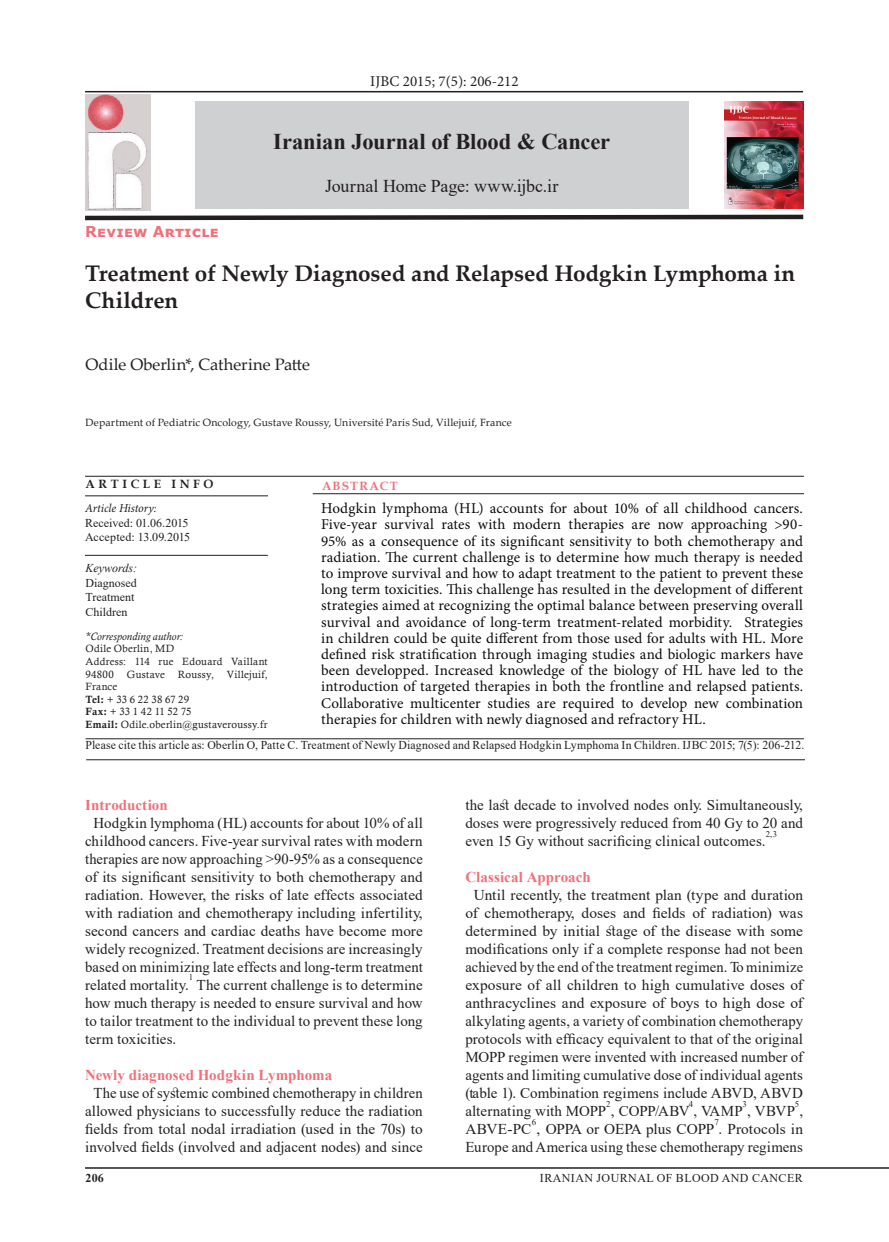
<style>
.page{position:relative;width:889px;height:1242px;background:#fff}
.page>*{position:absolute;margin:0;border:0;box-sizing:border-box;transform-origin:0 0}
.t1{font:700 22.5px/27px "Palatino Linotype";letter-spacing:-.005em;color:#231f20}
.t2{font:700 22.5px "Times New Roman";letter-spacing:-.005em;color:#231f20}
.t3{font:18px "Times New Roman";letter-spacing:-.005em;color:#231f20}
.t4{font:16.5px "Palatino Linotype";color:#231f20}
.t5{font:15px/18px "Times New Roman";letter-spacing:.005em;color:#231f20;text-align:justify}
.t6{font:15px/16.2px "Minion Pro";letter-spacing:.005em;color:#0b0c0b;text-align:justify}
.t7{font:700 15px "Times New Roman";letter-spacing:.005em;color:#f17079}
.t8{font:15px "Minion Pro";color:#231f20}
.t9{font:700 15px "Verdana";letter-spacing:.015em;color:#f17079}
.t10{font:12px/14.4px "Times New Roman";letter-spacing:.01em;color:#231f20}
.t11{font:12px "Times New Roman";letter-spacing:.035em;color:#231f20}
.t12{font:italic 12px "Minion Pro";letter-spacing:-.01em;color:#231f20}
.t13{font:700 12px "Book Antiqua";letter-spacing:.3em;color:#231f20}
.t14{font:italic 12px "Times New Roman";color:#231f20}
.t15{font:700 12px "Book Antiqua";letter-spacing:.1em;color:#f17079}
.t16{font:700 12px "Times New Roman";color:#231f20}
.t17{font:italic 10.95px "Calisto";letter-spacing:.015em;color:#231f20;scale:.96 1}
.t18{font:10.5px/12.6px "Calisto";letter-spacing:.025em;color:#231f20}
.t19{font:10.5px "Palatino Linotype";letter-spacing:.015em;color:#231f20}
.t20{font:8.7px "Times New Roman";color:#231f20}
.s1{font-family:"Calis MT Bol"}
</style>
<div class="page">
<hr style="left:85px;top:1167px;width:804px;height:1px;background:#231f20">
<hr style="left:85px;top:476px;width:719px;height:1px;background:#231f20">
<hr style="left:85px;top:495px;width:183px;height:1px;background:#231f20">
<hr style="left:85px;top:555px;width:183px;height:1px;background:#231f20">
<hr style="left:313px;top:493px;width:491px;height:1px;background:#231f20">
<hr style="left:86px;top:738px;width:718px;height:1px;background:#231f20">
<div style="left:195px;top:101px;width:493px;height:107px;background:#cfd0d2"></div>
<svg style="left:85px;top:214px;width:719px;height:7px"></svg>
<hr style="left:85px;top:91px;width:718px;height:1px;background:#231f20">
<img style="left:85px;top:95px;width:66px;height:115px">
<img style="left:724px;top:101px;width:79px;height:108px">
<hr style="left:86px;top:759px;width:719px;height:1px;background:#231f20">
<p class="t8" style="left:370px;top:71px;width:150px">IJBC 2015; 7(5): 206-212</p>
<p class="t9" style="left:85px;top:221px;width:135px">Review Article</p>
<h1 class="t2" style="left:273px;top:126px;width:338px">Iranian Journal of Blood &amp; Cancer</h1>
<p class="t3" style="left:325px;top:173px;width:235px">Journal Home Page: www.ijbc.ir</p>
<h1 class="t1" style="left:85px;top:259px;width:712px">Treatment of Newly Diagnosed and Relapsed Hodgkin Lymphoma in<br>Children</h1>
<p class="t4" style="left:86px;top:353px;width:226px">Odile Oberlin*, Catherine Patte</p>
<p class="t19" style="left:86px;top:415px;width:427px">Department of Pediatric Oncology, Gustave Roussy, Université Paris Sud, Villejuif, France</p>
<p class="t13" style="left:86px;top:476px;width:129px">ARTICLE INFO</p>
<p class="t12" style="left:85px;top:500px;width:73px">Article History:</p>
<p class="t10" style="left:85px;top:515px;width:107px">Received: 01.06.2015<br>Accepted: 13.09.2015</p>
<p class="t14" style="left:86px;top:560px;width:53px">Keywords:</p>
<p class="t10" style="left:86px;top:575px;width:53px">Diagnosed<br>Treatment<br>Children</p>
<p class="t17" style="left:86px;top:630px;width:103px">*Corresponding author:</p>
<p class="t18" style="left:86px;top:642px;width:184px">Odile Oberlin, MD<br>Address: 114 rue Edouard Vaillant<br>94800 Gustave Roussy, Villejuif,<br>France<br><span class="s1">Tel:</span> + 33 6 22 38 67 29<br><span class="s1">Fax:</span> + 33 1 42 11 52 75<br><span class="s1">Email:</span> Odile.oberlin@gustaveroussy.fr</p>
<p class="t15" style="left:322px;top:478px;width:77px">ABSTRACT</p>
<p class="t6" style="left:321px;top:500px;width:483px">Hodgkin lymphoma (HL) accounts for about 10% of all childhood cancers.<br>Five-year survival rates with modern therapies are now approaching &gt;90- 95% as a consequence of its significant sensitivity to both chemotherapy and radiation. The current challenge is to determine how much therapy is needed to improve survival and how to adapt treatment to the patient to prevent these long term toxicities. This challenge has resulted in the development of different strategies aimed at recognizing the optimal balance between preserving overall survival and avoidance of long-term treatment-related morbidity. Strategies in children could be quite different from those used for adults with HL. More defined risk stratification through imaging studies and biologic markers have been developped. Increased knowledge of the biology of HL have led to the introduction of targeted therapies in both the frontline and relapsed patients.<br>Collaborative multicenter studies are required to develop new combination therapies for children with newly diagnosed and refractory HL.</p>
<p class="t10" style="left:86px;top:737px;width:720px">Please cite this article as: Oberlin O, Patte C. Treatment of Newly Diagnosed and Relapsed Hodgkin Lymphoma In Children. IJBC 2015; 7(5): 206-212.</p>
<p class="t7" style="left:85px;top:794px;width:84px">Introduction</p>
<p class="t5" style="left:85px;top:813px;width:339px;text-indent:9px">Hodgkin lymphoma (HL) accounts for about 10% of all childhood cancers. Five-year survival rates with modern therapies are now approaching &gt;90-95% as a consequence of its significant sensitivity to both chemotherapy and radiation. However, the risks of late effects associated with radiation and chemotherapy including infertility, second cancers and cardiac deaths have become more widely recognized. Treatment decisions are increasingly based on minimizing late effects and long-term treatment related mortality.</p>
<p class="t20" style="left:189px;top:971px;width:6px">1</p>
<p class="t5" style="left:85px;top:975px;width:339px;text-indent:111px">The current challenge is to determine how much therapy is needed to ensure survival and how to tailor treatment to the individual to prevent these long term toxicities.</p>
<p class="t7" style="left:85px;top:1064px;width:249px">Newly diagnosed Hodgkin Lymphoma</p>
<p class="t5" style="left:85px;top:1083px;width:339px;text-align:center">The use of systemic combined chemotherapy in children allowed physicians to successfully reduce the radiation fields from total nodal irradiation (used in the 70s) to involved fields (involved and adjacent nodes) and since</p>
<p class="t5" style="left:465px;top:795px;width:339px">the last decade to involved nodes only. Simultaneously, doses were progressively reduced from 40 Gy to 20 and even 15 Gy without sacrificing clinical outcomes.</p>
<p class="t20" style="left:765px;top:827px;width:13px">2,3</p>
<p class="t7" style="left:465px;top:866px;width:127px">Classical Approach</p>
<p class="t5" style="left:465px;top:885px;width:339px;text-align:center">Until recently, the treatment plan (type and duration of chemotherapy, doses and fields of radiation) was determined by initial stage of the disease with some modifications only if a complete response had not been achieved by the end of the treatment regimen. To minimize exposure of all children to high cumulative doses of anthracyclines and exposure of boys to high dose of alkylating agents, a variety of combination chemotherapy protocols with efficacy equivalent to that of the original MOPP regimen were invented with increased number of agents and limiting cumulative dose of individual agents (table 1). Combination regimens include ABVD, ABVD alternating with MOPP , COPP/ABV , VAMP , VBVP ,</p>
<p class="t20" style="left:606px;top:1097px;width:6px">2</p>
<p class="t20" style="left:688px;top:1097px;width:6px">4</p>
<p class="t20" style="left:742px;top:1097px;width:6px">3</p>
<p class="t20" style="left:794px;top:1097px;width:6px">5</p>
<p class="t5" style="left:465px;top:1119px;width:339px">ABVE-PC , OPPA or OEPA plus COPP . Protocols in</p>
<p class="t20" style="left:532px;top:1115px;width:6px">6</p>
<p class="t20" style="left:714px;top:1115px;width:6px">7</p>
<p class="t5" style="left:465px;top:1137px;width:339px">Europe and America using these chemotherapy regimens</p>
<p class="t16" style="left:86px;top:1169px;width:20px">206</p>
<p class="t11" style="left:540px;top:1169px;width:264px">IRANIAN JOURNAL OF BLOOD AND CANCER</p>
</div>
